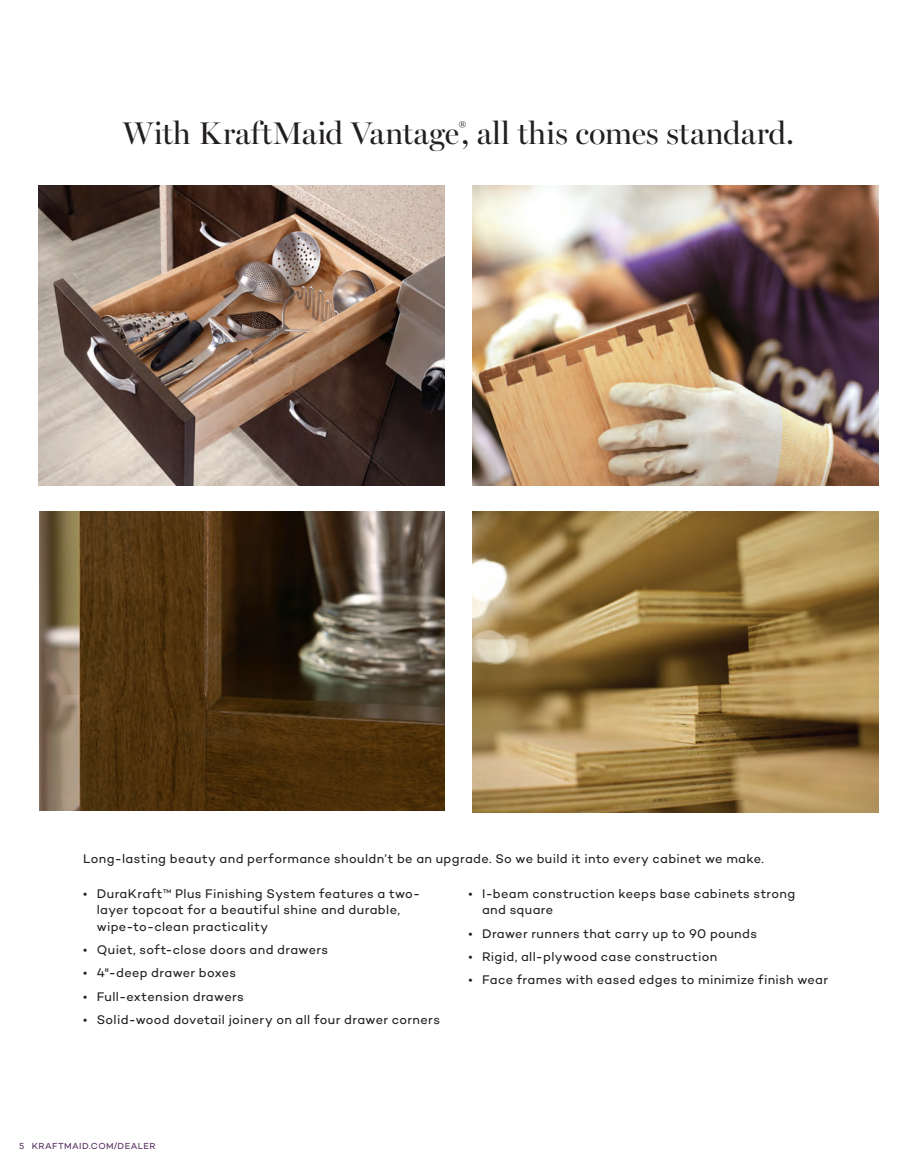
<style>
.page{position:relative;width:918px;height:1176px;background:#fff}
.page>*{position:absolute;margin:0;border:0;box-sizing:border-box;transform-origin:0 0}
.t1{font:31.5px "Miller Banner";color:#231f20}
.t2{font:12.75px/16.5px "Campton";letter-spacing:.03em;color:#231f20}
.t3{font:8.85px "Campton";letter-spacing:.045em;color:#552d5f}
</style>
<div class="page">
<img style="left:472px;top:185px;width:405px;height:300px">
<img style="left:472px;top:511px;width:405px;height:301px">
<img style="left:39px;top:511px;width:405px;height:299px">
<img style="left:39px;top:185px;width:405px;height:300px">
<p class="t1" style="left:123px;top:115px;width:672px">With KraftMaid Vantage<sup>®</sup>, all this comes standard.</p>
<p class="t2" style="left:83px;top:849px;width:682px">Long-lasting beauty and performance shouldn’t be an upgrade. So we build it into every cabinet we make.</p>
<p class="t2" style="left:97px;top:884px;width:325px;text-indent:-14px">• DuraKraft™ Plus Finishing System features a two&shy;layer topcoat for a beautiful shine and durable, wipe-to-clean practicality</p>
<p class="t2" style="left:83px;top:941px;width:246px">• Quiet, soft-close doors and drawers</p>
<p class="t2" style="left:83px;top:964px;width:154px">• 4"-deep drawer boxes</p>
<p class="t2" style="left:83px;top:987px;width:162px">• Full-extension drawers</p>
<p class="t2" style="left:83px;top:1010px;width:358px">• Solid-wood dovetail joinery on all four drawer corners</p>
<p class="t2" style="left:482px;top:884px;width:315px;text-indent:-14px">• I-beam construction keeps base cabinets strong and square</p>
<p class="t2" style="left:468px;top:924px;width:290px">• Drawer runners that carry up to 90 pounds</p>
<p class="t2" style="left:468px;top:947px;width:250px">• Rigid, all-plywood case construction</p>
<p class="t2" style="left:468px;top:971px;width:361px">• Face frames with eased edges to minimize finish wear</p>
<p class="t3" style="left:19px;top:1139px;width:138px">5 KRAFTMAID.COM/DEALER</p>
</div>
